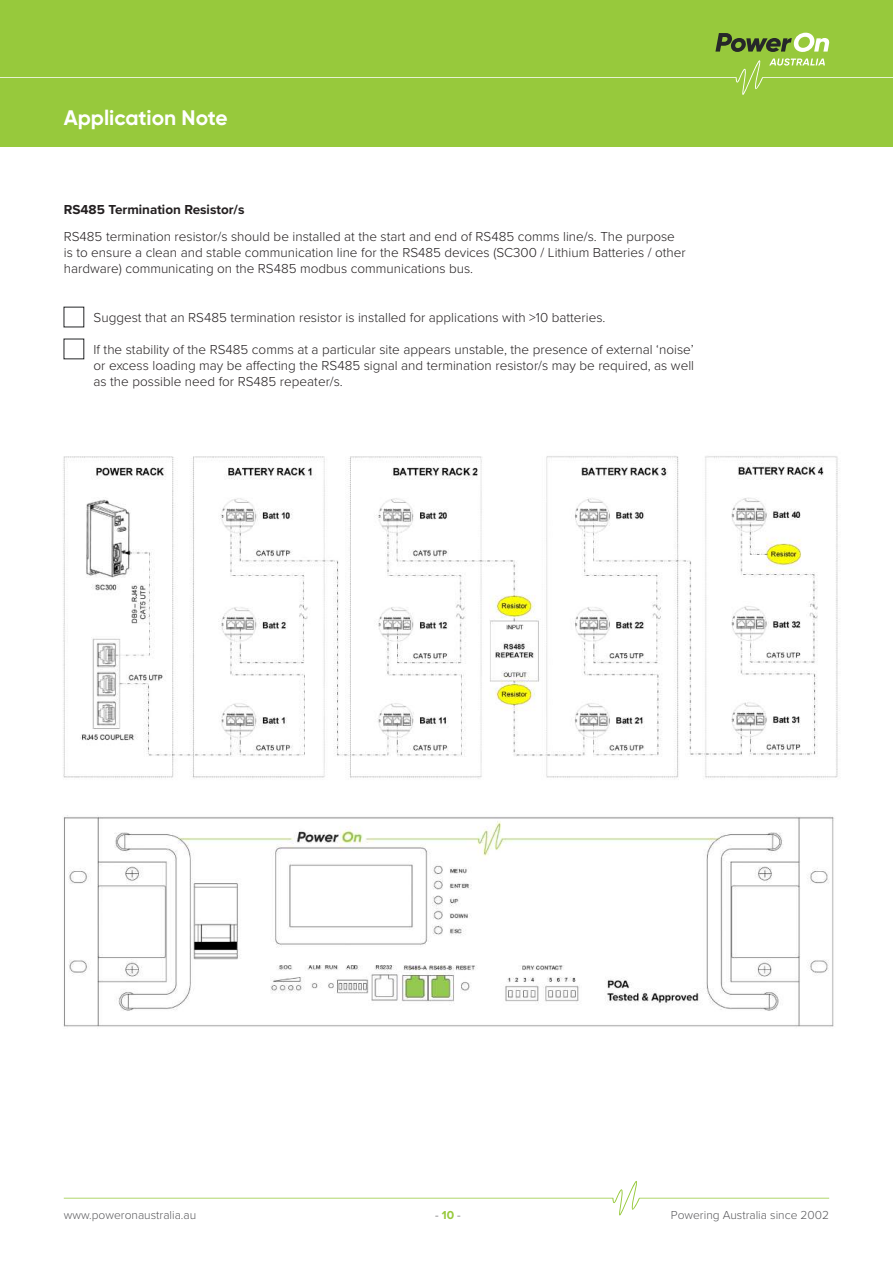
<style>
.page{position:relative;width:893px;height:1263px;background:#fff}
.page>*{position:absolute;margin:0;border:0;box-sizing:border-box;transform-origin:0 0}
.t1{font:700 21px "Gilroy";color:#fff}
.t2{font:300 13.5px/16.2px "Proxima Nova";color:#231f20}
.t3{font:700 13.5px "Proxima Nova";color:#231f20}
.t4{font:300 12px "Proxima Nova";color:#59595c}
.s1{font-weight:700;color:#97c93c}
</style>
<div class="page">
<div style="left:0;top:0;width:893px;height:147px;background:#97c93c"></div>
<svg style="left:715px;top:33px;width:115px;height:19px"></svg>
<svg style="left:0;top:58px;width:893px;height:37px"></svg>
<svg style="left:64px;top:1181px;width:765px;height:34px"></svg>
<img style="left:63px;top:456px;width:775px;height:571px">
<h1 class="t1" style="left:64px;top:105px;width:165px">Application Note</h1>
<p class="t3" style="left:64px;top:199px;width:182px">RS485 Termination Resistor/s</p>
<p class="t2" style="left:64px;top:227px;width:623px">RS485 termination resistor/s should be installed at the start and end of RS485 comms line/s. The purpose is to ensure a clean and stable communication line for the RS485 devices (SC300 / Lithium Batteries / other hardware) communicating on the RS485 modbus communications bus.</p>
<p class="t2" style="left:94px;top:308px;width:513px">Suggest that an RS485 termination resistor is installed for applications with &gt;10 batteries.</p>
<p class="t2" style="left:94px;top:341px;width:602px;text-align:justify">If the stability of the RS485 comms at a particular site appears unstable, the presence of external ‘noise’ or excess loading may be affecting the RS485 signal and termination resistor/s may be required, as well as the possible need for RS485 repeater/s.</p>
<p class="t4" style="left:64px;top:1206px;width:134px">www.poweronaustralia.au</p>
<p class="t4" style="left:435px;top:1206px;width:27px">- <span class="s1">10</span> -</p>
<p class="t4" style="left:671px;top:1206px;width:160px">Powering Australia since 2002</p>
</div>
